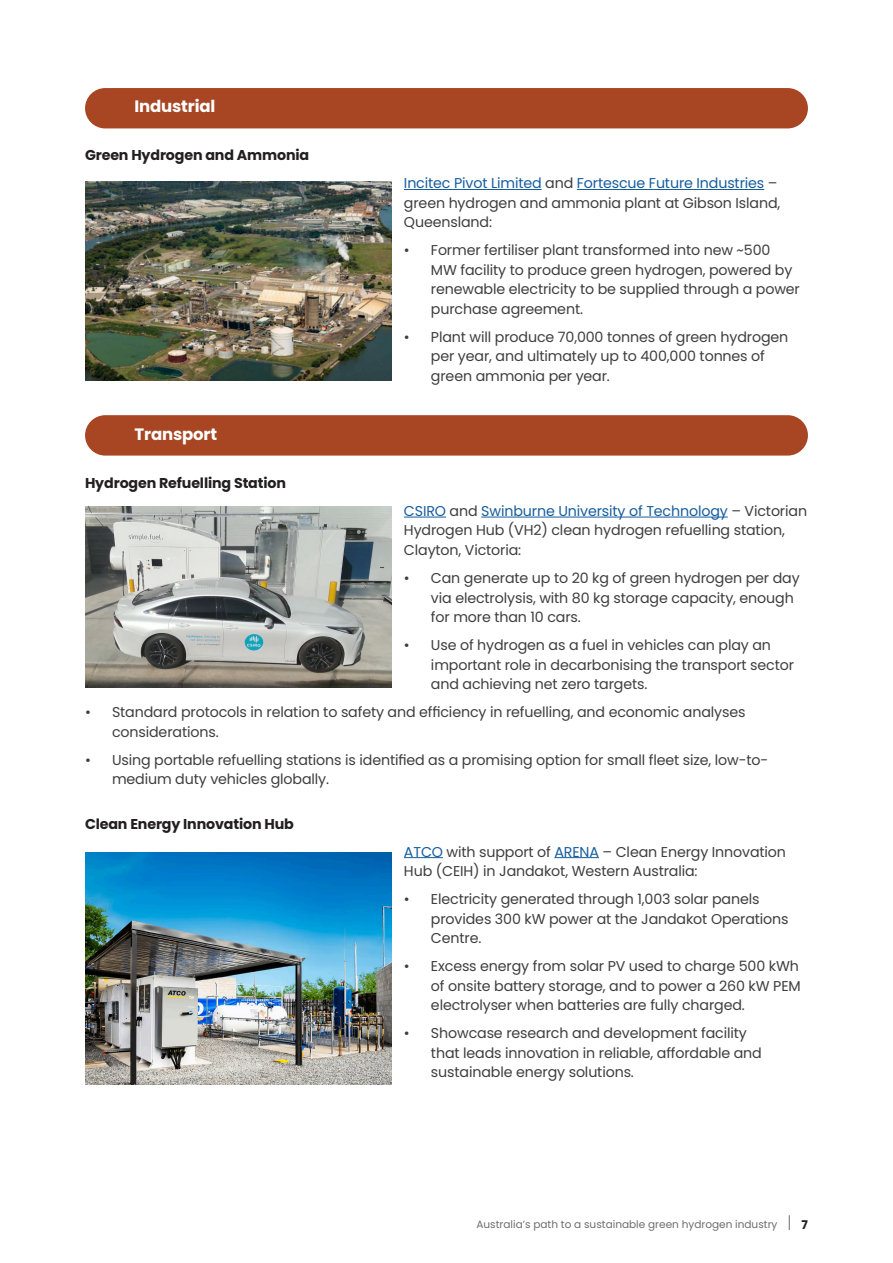
<style>
.page{position:relative;width:893px;height:1263px;background:#fff}
.page>*{position:absolute;margin:0;border:0;box-sizing:border-box;transform-origin:0 0}
.Body{font:700 16.5px "Poppins";letter-spacing:-.01em;color:#fff}
.Body-2{font:14.25px/19.5px "Poppins";letter-spacing:-.01em;color:#3e3e3f}
.Body-3{font:700 14.25px "Poppins";letter-spacing:-.01em;color:#231f20}
.t1{font:700 12px "Poppins";color:#231f20}
.t2{font:10.5px "Poppins";color:#6c6d70}
.s1{color:#175d9e}
</style>
<div class="page">
<svg style="left:789px;top:1215px;width:1px;height:15px"></svg>
<hr style="left:404px;top:189px;width:138px;height:1px;background:#175d9e">
<hr style="left:577px;top:189px;width:187px;height:1px;background:#175d9e">
<hr style="left:404px;top:517px;width:42px;height:1px;background:#175d9e">
<hr style="left:481px;top:517px;width:247px;height:1px;background:#175d9e">
<hr style="left:404px;top:857px;width:39px;height:1px;background:#175d9e">
<hr style="left:554px;top:857px;width:45px;height:1px;background:#175d9e">
<img style="left:85px;top:507px;width:306px;height:181px">
<img style="left:85px;top:853px;width:306px;height:231px">
<img style="left:85px;top:181px;width:306px;height:199px">
<div style="left:85px;top:88px;width:723px;height:40px;background:#a84624;border-radius:20px"></div>
<div style="left:85px;top:415px;width:723px;height:41px;background:#a84624;border-radius:20px"></div>
<p class="Body" style="left:135px;top:97px;width:82px">Industrial</p>
<p class="Body-3" style="left:85px;top:147px;width:226px">Green Hydrogen and Ammonia</p>
<p class="Body" style="left:135px;top:424px;width:84px">Transport</p>
<p class="Body-3" style="left:85px;top:475px;width:203px">Hydrogen Refuelling Station</p>
<p class="Body-2" style="left:404px;top:174px;width:378px"><span class="s1">Incitec Pivot Limited</span> and <span class="s1">Fortescue Future Industries</span> – green hydrogen and ammonia plant at Gibson Island,<br>Queensland:</p>
<p class="Body-2" style="left:431px;top:241px;width:370px;text-indent:-27px">• Former fertiliser plant transformed into new ~500<br>MW facility to produce green hydrogen, powered by renewable electricity to be supplied through a power purchase agreement.</p>
<p class="Body-2" style="left:431px;top:327px;width:359px;text-indent:-27px">• Plant will produce 70,000 tonnes of green hydrogen per year, and ultimately up to 400,000 tonnes of green ammonia per year.</p>
<p class="Body-2" style="left:404px;top:501px;width:405px"><span class="s1">CSIRO</span> and <span class="s1">Swinburne University of Technology</span> – Victorian<br>Hydrogen Hub (VH2) clean hydrogen refuelling station,<br>Clayton, Victoria:</p>
<p class="Body-2" style="left:431px;top:568px;width:370px;text-indent:-27px">• Can generate up to 20 kg of green hydrogen per day via electrolysis, with 80 kg storage capacity, enough for more than 10 cars.</p>
<p class="Body-2" style="left:431px;top:635px;width:365px;text-indent:-27px">• Use of hydrogen as a fuel in vehicles can play an important role in decarbonising the transport sector and achieving net zero targets.</p>
<p class="Body-2" style="left:112px;top:702px;width:635px;text-indent:-27px">• Standard protocols in relation to safety and efficiency in refuelling, and economic analyses considerations.</p>
<p class="Body-2" style="left:112px;top:750px;width:658px;text-indent:-27px">• Using portable refuelling stations is identified as a promising option for small fleet size, low-to&shy;medium duty vehicles globally.</p>
<p class="Body-3" style="left:85px;top:815px;width:210px">Clean Energy Innovation Hub</p>
<p class="Body-2" style="left:404px;top:842px;width:384px"><span class="s1">ATCO</span> with support of <span class="s1">ARENA</span> – Clean Energy Innovation<br>Hub (CEIH) in Jandakot, Western Australia:</p>
<p class="Body-2" style="left:431px;top:889px;width:359px;text-indent:-27px">• Electricity generated through 1,003 solar panels provides 300 kW power at the Jandakot Operations<br>Centre.</p>
<p class="Body-2" style="left:431px;top:956px;width:371px;text-indent:-27px">• Excess energy from solar PV used to charge 500 kWh of onsite battery storage, and to power a 260 kW PEM electrolyser when batteries are fully charged.</p>
<p class="Body-2" style="left:431px;top:1023px;width:332px;text-indent:-27px">• Showcase research and development facility that leads innovation in reliable, affordable and sustainable energy solutions.</p>
<p class="t2" style="left:476px;top:1218px;width:303px">Australia’s path to a sustainable green hydrogen industry</p>
<p class="t1" style="left:801px;top:1218px;width:8px">7</p>
</div>
